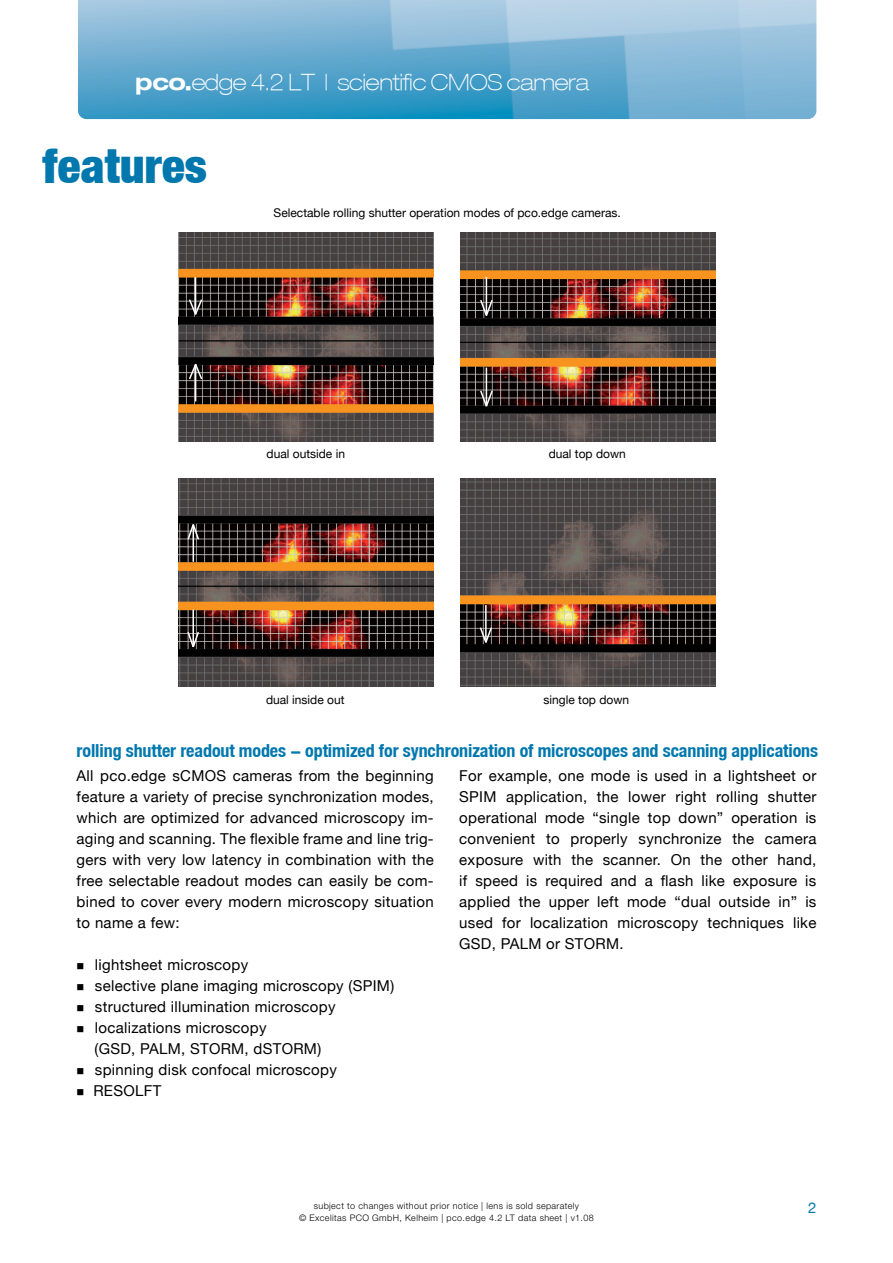
<style>
.page{position:relative;width:893px;height:1263px;background:#fff}
.page>*{position:absolute;margin:0;border:0;box-sizing:border-box;transform-origin:0 0}
.GS_grau{font:900 condensed 48px "Helvetica Neue";color:#0078ae}
.Titel{font:100 expanded 22.5px "Helvetica Neue";letter-spacing:-.015em;color:#fff}
.GS_schwarz{font:700 condensed 18px "Helvetica Neue";letter-spacing:-.005em;color:#0078ae}
.GS_schwarz-2{font:15px/21px "Helvetica Neue";letter-spacing:.02em;color:#000;text-align:justify}
.t1{font:15px "Helvetica Neue";color:#0078ae}
.GS_schwarz-3{font:12px "Helvetica Neue";color:#000}
.t2{font:300 9px/12px "Helvetica Neue LT Std";letter-spacing:.04em;color:#000;text-align:center}
.s1{font-weight:700}
</style>
<div class="page">
<img style="left:178px;top:478px;width:255px;height:209px">
<hr style="left:192px;top:610px;width:2px;height:37px;background:#fff">
<svg style="left:186px;top:630px;width:14px;height:19px"></svg>
<hr style="left:193px;top:524px;width:1px;height:38px;background:#fff">
<svg style="left:186px;top:523px;width:14px;height:18px"></svg>
<img style="left:178px;top:233px;width:255px;height:208px">
<hr style="left:195px;top:277px;width:1px;height:37px;background:#fff">
<svg style="left:188px;top:298px;width:16px;height:18px"></svg>
<hr style="left:195px;top:364px;width:1px;height:37px;background:#fff">
<svg style="left:188px;top:362px;width:16px;height:19px"></svg>
<img style="left:461px;top:478px;width:255px;height:208px">
<hr style="left:485px;top:605px;width:2px;height:37px;background:#fff">
<svg style="left:478px;top:626px;width:15px;height:18px"></svg>
<img style="left:461px;top:233px;width:255px;height:208px">
<hr style="left:486px;top:277px;width:1px;height:39px;background:#fff">
<svg style="left:479px;top:298px;width:15px;height:19px"></svg>
<hr style="left:486px;top:368px;width:1px;height:38px;background:#fff">
<svg style="left:479px;top:389px;width:15px;height:19px"></svg>
<img style="left:78px;top:0;width:738px;height:119px">
<p class="Titel" style="left:135px;top:69px;width:455px"><span class="s1">pco.</span>edge 4.2 LT | scientific CMOS camera</p>
<p class="GS_grau" style="left:43px;top:136px;width:166px">features</p>
<p class="GS_schwarz-3" style="left:274px;top:206px;width:349px">Selectable rolling shutter operation modes of pco.edge cameras.</p>
<p class="GS_schwarz-3" style="left:267px;top:446px;width:80px">dual outside in</p>
<p class="GS_schwarz-3" style="left:549px;top:446px;width:79px">dual top down</p>
<p class="GS_schwarz-3" style="left:266px;top:693px;width:80px">dual inside out</p>
<p class="GS_schwarz-3" style="left:544px;top:693px;width:87px">single top down</p>
<p class="GS_schwarz" style="left:77px;top:740px;width:743px">rolling shutter readout modes - optimized for synchronization of microscopes and scanning applications</p>
<p class="GS_schwarz-2" style="left:77px;top:765px;width:359px">All pco.edge sCMOS cameras from the beginning feature a variety of precise synchronization modes, which are optimized for advanced microscopy im&shy;aging and scanning. The flexible frame and line trig&shy;gers with very low latency in combination with the free selectable readout modes can easily be com&shy;bined to cover every modern microscopy situation to name a few:</p>
<p class="GS_schwarz-2" style="left:77px;top:954px;width:173px">■ lightsheet microscopy</p>
<p class="GS_schwarz-2" style="left:77px;top:975px;width:319px">■ selective plane imaging microscopy (SPIM)</p>
<p class="GS_schwarz-2" style="left:77px;top:996px;width:260px">■ structured illumination microscopy</p>
<p class="GS_schwarz-2" style="left:77px;top:1017px;width:191px">■ localizations microscopy</p>
<p class="GS_schwarz-2" style="left:94px;top:1038px;width:228px">(GSD, PALM, STORM, dSTORM)</p>
<p class="GS_schwarz-2" style="left:77px;top:1059px;width:262px">■ spinning disk confocal microscopy</p>
<p class="GS_schwarz-2" style="left:77px;top:1080px;width:86px">■ RESOLFT</p>
<p class="GS_schwarz-2" style="left:459px;top:765px;width:359px">For example, one mode is used in a lightsheet or SPIM application, the lower right rolling shutter operational mode “single top down” operation is convenient to properly synchronize the camera exposure with the scanner. On the other hand, if speed is required and a flash like exposure is applied the upper left mode “dual outside in” is used for localization microscopy techniques like GSD, PALM or STORM.</p>
<p class="t2" style="left:299px;top:1199px;width:296px">subject to changes without prior notice | lens is sold separately<br>© Excelitas PCO GmbH, Kelheim | pco.edge 4.2 LT data sheet | v1.08</p>
<p class="t1" style="left:808px;top:1199px;width:10px">2</p>
</div>
